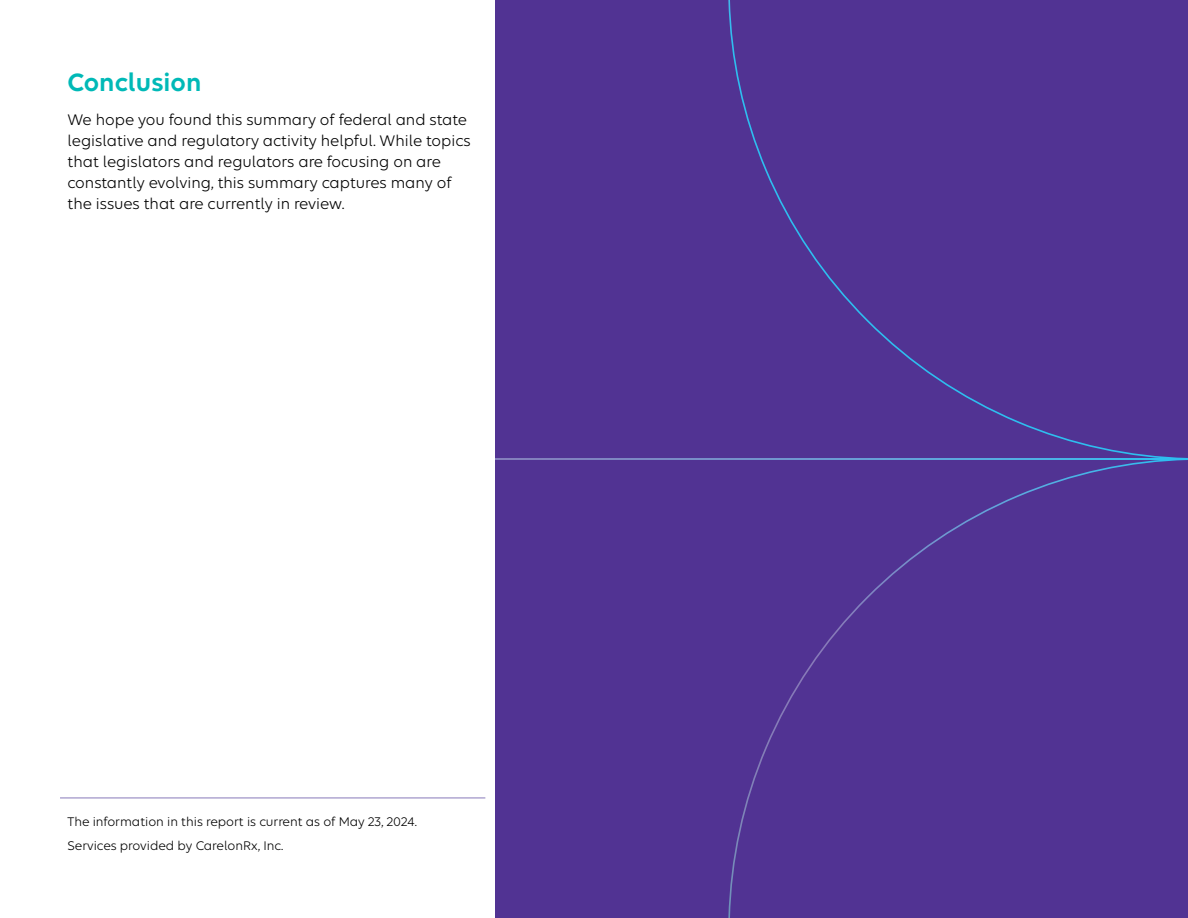
<style>
.page{position:relative;width:1188px;height:918px;background:#fff}
.page>*{position:absolute;margin:0;border:0;box-sizing:border-box;transform-origin:0 0}
.t1{font:600 27px "Elevance Sans";color:#00b9b7}
.t2{font:16.5px/21px "Elevance Sans";color:#000}
.t3{font:13.5px/24.8px "Elevance Sans";color:#000}
</style>
<div class="page">
<div style="left:496px;top:0;width:692px;height:918px;background:#513393"></div>
<hr style="left:496px;top:458px;width:692px;height:2px;background:#7e87c2">
<svg style="left:728px;top:0;width:458px;height:458px"></svg>
<svg style="left:728px;top:458px;width:460px;height:460px"></svg>
<hr style="left:60px;top:798px;width:425px;height:1px;background:#877ab9">
<h1 class="t1" style="left:68px;top:66px;width:136px">Conclusion</h1>
<p class="t2" style="left:68px;top:109px;width:405px">We hope you found this summary of federal and state legislative and regulatory activity helpful. While topics that legislators and regulators are focusing on are constantly evolving, this summary captures many of the issues that are currently in review.</p>
<p class="t3" style="left:68px;top:809px;width:351px">The information in this report is current as of May 23, 2024.<br>Services provided by CarelonRx, Inc.</p>
</div>
